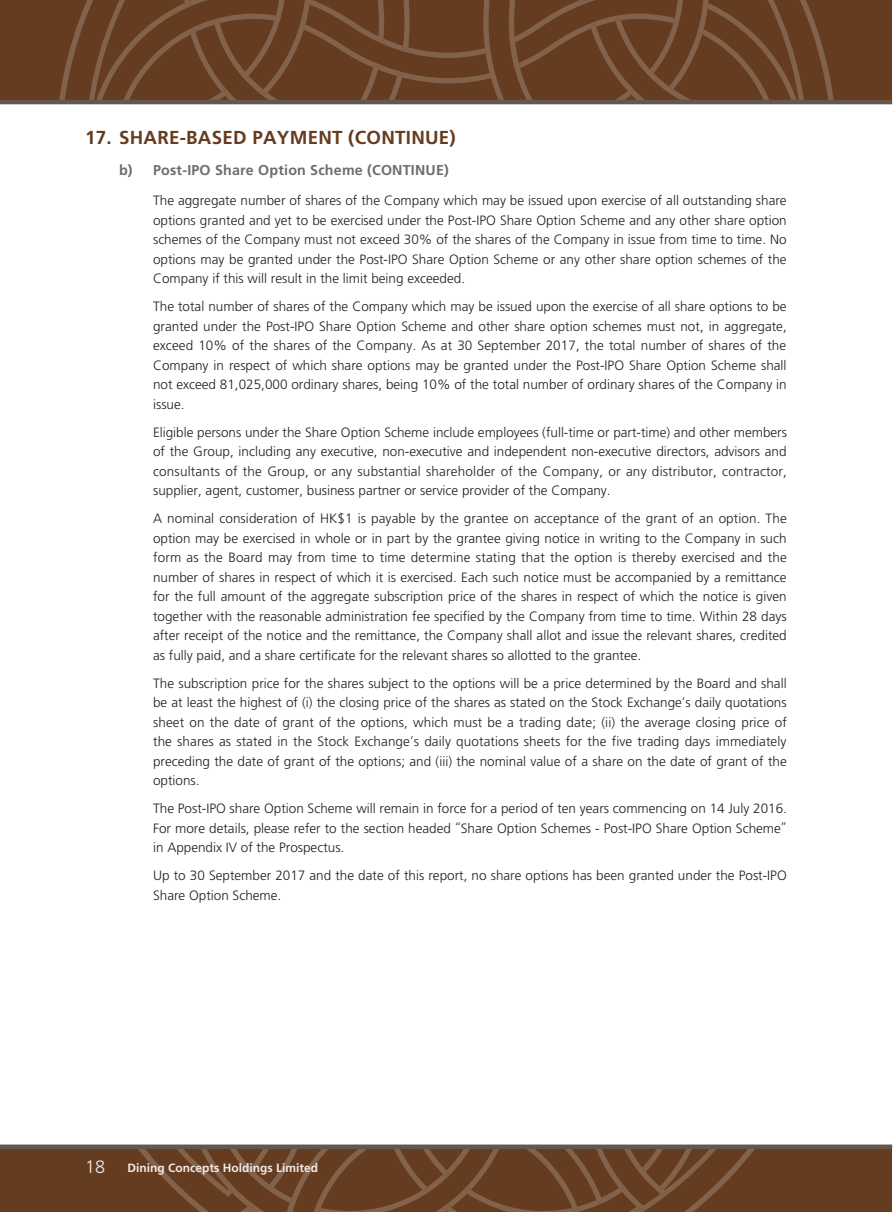
<style>
.page{position:relative;width:893px;height:1212px;background:#fff}
.page>*{position:absolute;margin:0;border:0;box-sizing:border-box;transform-origin:0 0}
._3__標題{font:700 18.75px "Frutiger LT Std";letter-spacing:.015em;color:#653c20}
.t1{font:300 18px "Frutiger LT Std";color:#f2e9e6}
._4__副標題{font:700 14.25px "Frutiger LT Std";letter-spacing:.015em;color:#6c6d70}
._1__內文{font:300 13.5px/19.5px "Frutiger LT Std";color:#231f20;text-align:justify}
.t2{font:700 12px "Frutiger LT Std";color:#f2e9e6}
.s1{font-family:"Frutiger Next Pro"}
</style>
<div class="page">
<div style="left:0;top:1147px;width:892px;height:65px;background:#653c20"></div>
<svg style="left:138px;top:1149px;width:617px;height:63px"></svg>
<div style="left:0;top:0;width:892px;height:102px;background:#653c20"></div>
<svg style="left:59px;top:0;width:524px;height:100px"></svg>
<svg style="left:583px;top:0;width:251px;height:100px"></svg>
<svg style="left:86px;top:0;width:227px;height:100px"></svg>
<hr style="left:0;top:100px;width:892px;height:4px;background:#62584e">
<div style="left:0;top:1144px;width:892px;height:5px;background:#62584e"></div>
<p class="_3__標題" style="left:85px;top:127px;width:372px">17. SHARE-BASED PAYMENT (CONTINUE)</p>
<p class="_4__副標題" style="left:119px;top:162px;width:331px">b) Post-IPO Share Option Scheme (CONTINUE)</p>
<p class="_1__內文" style="left:153px;top:191px;width:635px">The aggregate number of shares of the Company which may be issued upon exercise of all outstanding share options granted and yet to be exercised under the Post-IPO Share Option Scheme and any other share option schemes of the Company must not exceed 30% of the shares of the Company in issue from time to time. No options may be granted under the Post-IPO Share Option Scheme or any other share option schemes of the Company if this will result in the limit being exceeded.</p>
<p class="_1__內文" style="left:153px;top:297px;width:635px">The total number of shares of the Company which may be issued upon the exercise of all share options to be granted under the Post-IPO Share Option Scheme and other share option schemes must not, in aggregate, exceed 10% of the shares of the Company. As at 30 September 2017, the total number of shares of the Company in respect of which share options may be granted under the Post-IPO Share Option Scheme shall not exceed 81,025,000 ordinary shares, being 10% of the total number of ordinary shares of the Company in issue.</p>
<p class="_1__內文" style="left:153px;top:423px;width:635px">Eligible persons under the Share Option Scheme include employees (full-time or part-time) and other members of the Group, including any executive, non-executive and independent non-executive directors, advisors and consultants of the Group, or any substantial shareholder of the Company, or any distributor, contractor, supplier, agent, customer, business partner or service provider of the Company.</p>
<p class="_1__內文" style="left:153px;top:509px;width:635px">A nominal consideration of HK$1 is payable by the grantee on acceptance of the grant of an option. The option may be exercised in whole or in part by the grantee giving notice in writing to the Company in such form as the Board may from time to time determine stating that the option is thereby exercised and the number of shares in respect of which it is exercised. Each such notice must be accompanied by a remittance for the full amount of the aggregate subscription price of the shares in respect of which the notice is given together with the reasonable administration fee specified by the Company from time to time. Within 28 days after receipt of the notice and the remittance, the Company shall allot and issue the relevant shares, credited as fully paid, and a share certificate for the relevant shares so allotted to the grantee.</p>
<p class="_1__內文" style="left:153px;top:674px;width:635px">The subscription price for the shares subject to the options will be a price determined by the Board and shall be at least the highest of (i) the closing price of the shares as stated on the Stock Exchange<span class="s1">’</span>s daily quotations sheet on the date of grant of the options, which must be a trading date; (ii) the average closing price of the shares as stated in the Stock Exchange<span class="s1">’</span>s daily quotations sheets for the five trading days immediately preceding the date of grant of the options; and (iii) the nominal value of a share on the date of grant of the options.</p>
<p class="_1__內文" style="left:153px;top:799px;width:635px">The Post-IPO share Option Scheme will remain in force for a period of ten years commencing on 14 July 2016.<br>For more details, please refer to the section headed <span class="s1">“</span>Share Option Schemes - Post-IPO Share Option Scheme<span class="s1">” </span>in Appendix IV of the Prospectus.</p>
<p class="_1__內文" style="left:153px;top:866px;width:635px">Up to 30 September 2017 and the date of this report, no share options has been granted under the Post-IPO<br>Share Option Scheme.</p>
<h2 class="t1" style="left:85px;top:1156px;width:22px">18</h2>
<p class="t2" style="left:128px;top:1160px;width:192px">Dining Concepts Holdings Limited</p>
</div>
